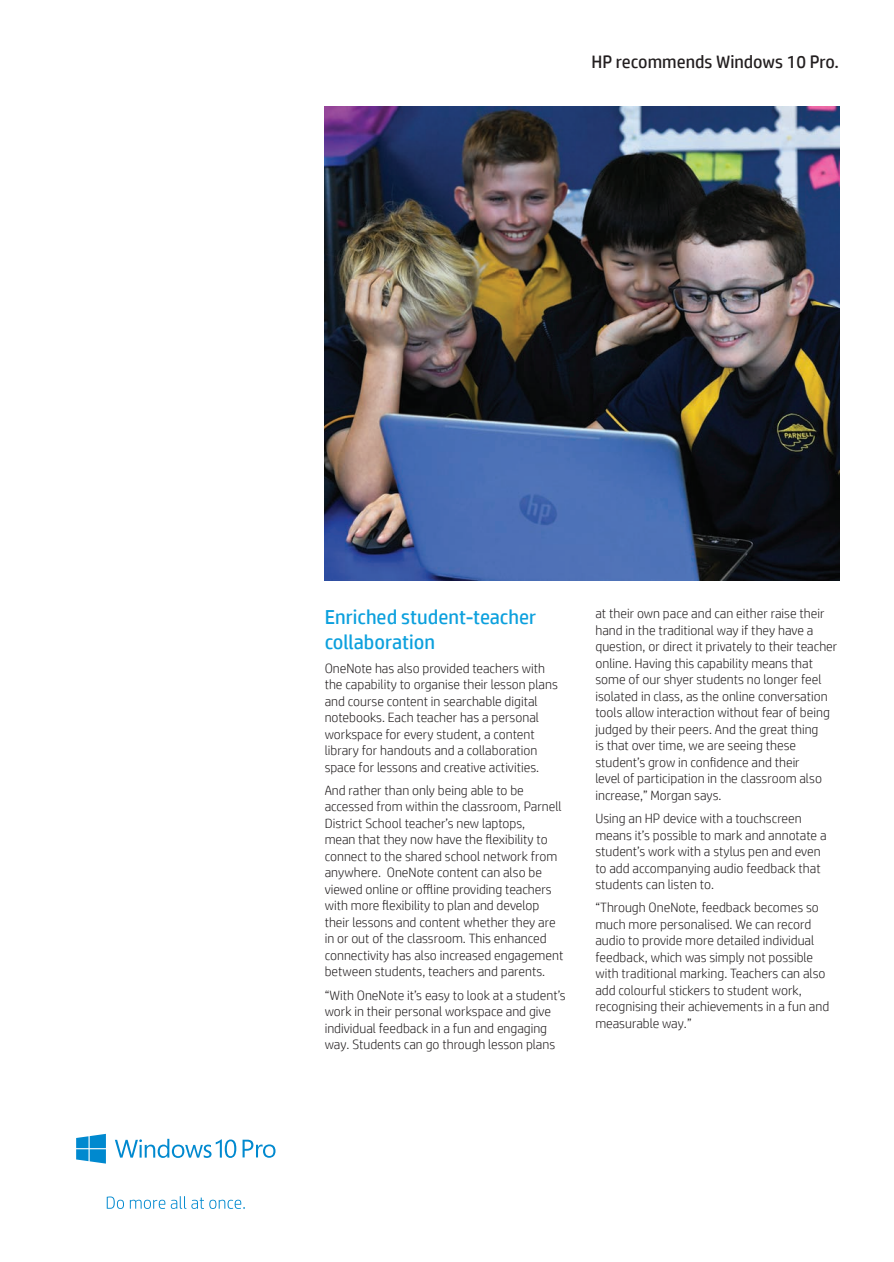
<style>
.page{position:relative;width:894px;height:1262px;background:#fff}
.page>*{position:absolute;margin:0;border:0;box-sizing:border-box;transform-origin:0 0}
.t1{font:20.25px/25.5px "HP Simplified";color:#0ca0dd}
.t2{font:18px "HP Simplified";color:#231f20}
.t3{font:300 13.5px/16.5px "HP Simplified";color:#231f20}
</style>
<div class="page">
<img style="left:325px;top:106px;width:514px;height:474px">
<svg style="left:76px;top:1134px;width:30px;height:29px"></svg>
<svg style="left:242px;top:1139px;width:33px;height:18px"></svg>
<svg style="left:115px;top:1139px;width:121px;height:19px"></svg>
<svg style="left:107px;top:1196px;width:138px;height:13px"></svg>
<h2 class="t2" style="left:591px;top:52px;width:249px">HP recommends Windows 10 Pro.</h2>
<h1 class="t1" style="left:325px;top:604px;width:213px">Enriched student-teacher collaboration</h1>
<p class="t3" style="left:325px;top:659px;width:235px">OneNote has also provided teachers with the capability to organise their lesson plans and course content in searchable digital notebooks. Each teacher has a personal workspace for every student, a content library for handouts and a collaboration space for lessons and creative activities.</p>
<p class="t3" style="left:325px;top:781px;width:240px">And rather than only being able to be accessed from within the classroom, Parnell District School teacher’s new laptops,<br>mean that they now have the flexibility to connect to the shared school network from anywhere. OneNote content can also be viewed online or offline providing teachers with more flexibility to plan and develop their lessons and content whether they are in or out of the classroom. This enhanced connectivity has also increased engagement between students, teachers and parents.</p>
<p class="t3" style="left:325px;top:986px;width:242px">“With OneNote it’s easy to look at a student’s work in their personal workspace and give individual feedback in a fun and engaging way. Students can go through lesson plans</p>
<p class="t3" style="left:595px;top:605px;width:243px">at their own pace and can either raise their hand in the traditional way if they have a question, or direct it privately to their teacher online. Having this capability means that some of our shyer students no longer feel isolated in class, as the online conversation tools allow interaction without fear of being judged by their peers. And the great thing<br>is that over time, we are seeing these student’s grow in confidence and their<br>level of participation in the classroom also increase,” Morgan says.</p>
<p class="t3" style="left:595px;top:810px;width:233px">Using an HP device with a touchscreen means it’s possible to mark and annotate a student’s work with a stylus pen and even to add accompanying audio feedback that students can listen to.</p>
<p class="t3" style="left:595px;top:899px;width:235px">“Through OneNote, feedback becomes so much more personalised. We can record audio to provide more detailed individual feedback, which was simply not possible with traditional marking. Teachers can also add colourful stickers to student work, recognising their achievements in a fun and measurable way.”</p>
</div>
